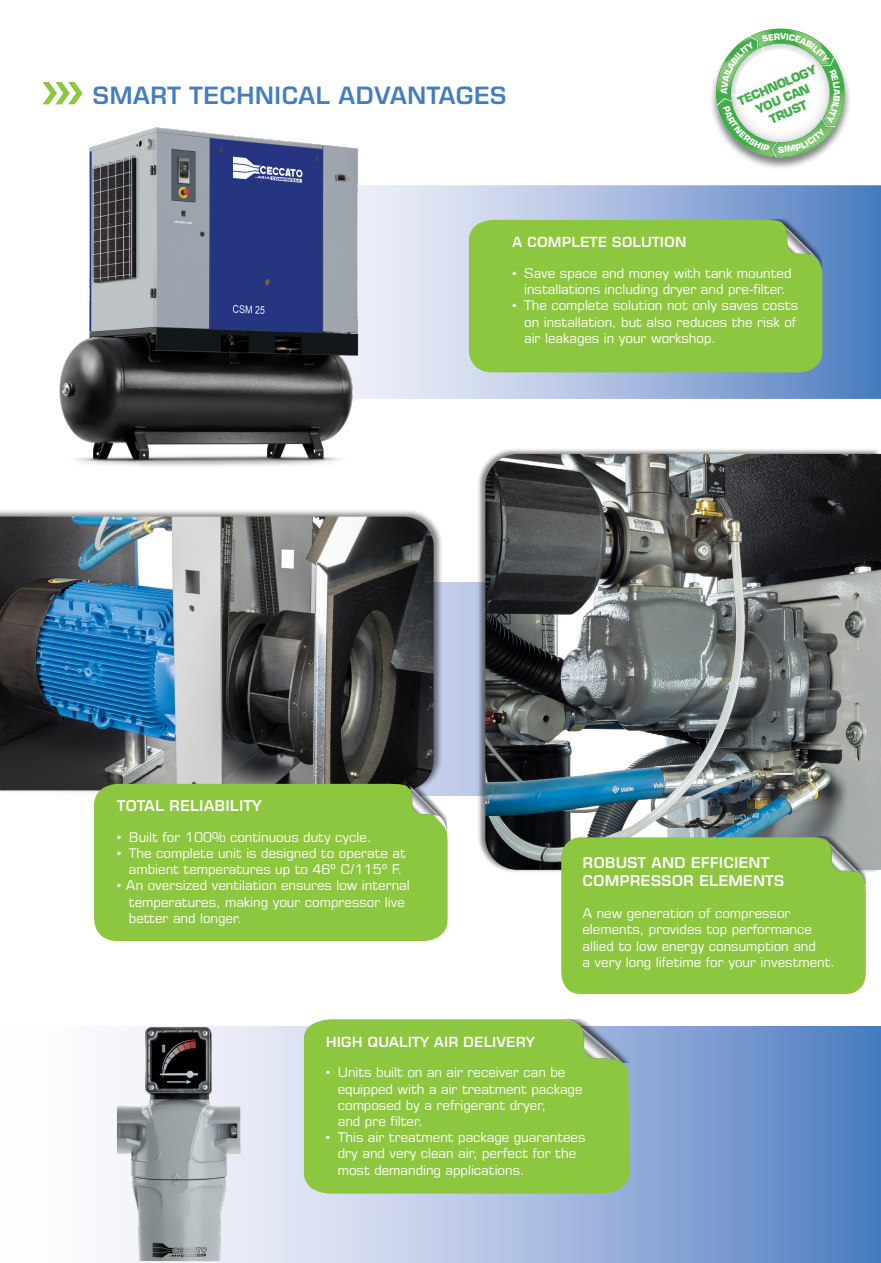
<style>
.page{position:relative;width:881px;height:1263px;background:#fff}
.page>*{position:absolute;margin:0;border:0;box-sizing:border-box;transform-origin:0 0}
.t1{font:600 24px "Eurostile LT Std";color:#437cbf}
.t2{font:600 15px/18px "Eurostile LT Std";color:#fff}
.t3{font:600 14.1px "Eurostile LT Std";color:#fff}
.t4{font:13.5px/16.2px "Eurostile LT Std";color:#fff}
.t5{font:700 12px/14.4px "Eurostile Std";color:#41ad49;text-align:center}
.t6{font:700 8.4px "Eurostile Std";color:#fff}
</style>
<div class="page">
<svg style="left:880px;top:185px;width:1px;height:84px"></svg>
<hr style="left:880px;top:1027px;width:1px;height:236px;background:#437cbf">
<div style="left:0;top:583px;width:880px;height:212px;background:#bfcbe8"></div>
<svg style="left:381px;top:186px;width:499px;height:212px;background:#a3b9de"></svg>
<svg style="left:116px;top:1027px;width:764px;height:236px;background:#81a0d2"></svg>
<div style="left:0;top:509px;width:443px;height:285px;background:#000;opacity:.5"></div>
<img style="left:0;top:517px;width:433px;height:273px">
<div style="left:94px;top:783px;width:354px;height:158px;background:#8dc63f"></div>
<img style="left:368px;top:780px;width:78px;height:54px">
<div style="left:468px;top:219px;width:355px;height:153px;background:#8dc63f"></div>
<img style="left:742px;top:219px;width:79px;height:55px">
<img style="left:117px;top:1026px;width:238px;height:235px">
<div style="left:476px;top:448px;width:404px;height:425px;background:#000;opacity:.5"></div>
<img style="left:485px;top:454px;width:395px;height:416px">
<div style="left:561px;top:837px;width:305px;height:157px;background:#8dc63f"></div>
<img style="left:804px;top:836px;width:61px;height:63px">
<div style="left:304px;top:1019px;width:325px;height:174px;background:#8dc63f"></div>
<img style="left:550px;top:1020px;width:79px;height:43px">
<img style="left:59px;top:127px;width:322px;height:339px">
<div style="left:709px;top:28px;width:143px;height:143px;background:#000;opacity:.5"></div>
<svg style="left:43px;top:82px;width:39px;height:22px"></svg>
<svg style="left:709px;top:28px;width:143px;height:138px"></svg>
<h1 class="t1" style="left:92px;top:81px;width:415px">SMART TECHNICAL ADVANTAGES</h1>
<p class="t5" style="left:735px;top:95px;width:86px;rotate:-23deg">TECHNOLOGY<br>YOU CAN<br>TRUST</p>
<p class="t6" style="left:777px;top:144px;width:8px">S</p>
<p class="t6" style="left:841px;top:89px;width:8px;rotate:90deg">A</p>
<p class="t3" style="left:512px;top:234px;width:176px">A COMPLETE SOLUTION</p>
<p class="t4" style="left:512px;top:265px;width:281px;text-align:center">• Save space and money with tank mounted installations including dryer and pre-filter.</p>
<p class="t4" style="left:524px;top:297px;width:275px;text-indent:-12px">• The complete solution not only saves costs on installation, but also reduces the risk of air leakages in your workshop.</p>
<p class="t2" style="left:117px;top:797px;width:146px">TOTAL RELIABILITY</p>
<p class="t4" style="left:117px;top:829px;width:256px">• Built for 100% continuous duty cycle.</p>
<p class="t4" style="left:117px;top:845px;width:290px;text-align:right">• The complete unit is designed to operate at ambient temperatures up to 46º C/115º F.</p>
<p class="t4" style="left:129px;top:877px;width:282px;text-indent:-12px">• An oversized ventilation ensures low internal temperatures, making your compressor live better and longer.</p>
<p class="t2" style="left:582px;top:853px;width:203px">ROBUST AND EFFICIENT<br>COMPRESSOR ELEMENTS</p>
<p class="t4" style="left:582px;top:905px;width:254px">A new generation of compressor elements, provides top performance allied to low energy consumption and<br>a very long lifetime for your investment.</p>
<p class="t3" style="left:326px;top:1033px;width:210px">HIGH QUALITY AIR DELIVERY</p>
<p class="t4" style="left:338px;top:1064px;width:246px;text-indent:-12px">• Units built on an air receiver can be equipped with a air treatment package composed by a refrigerant dryer,<br>and pre filter.</p>
<p class="t4" style="left:338px;top:1129px;width:249px;text-indent:-12px">• This air treatment package guarantees dry and very clean air, perfect for the most demanding applications.</p>
</div>
